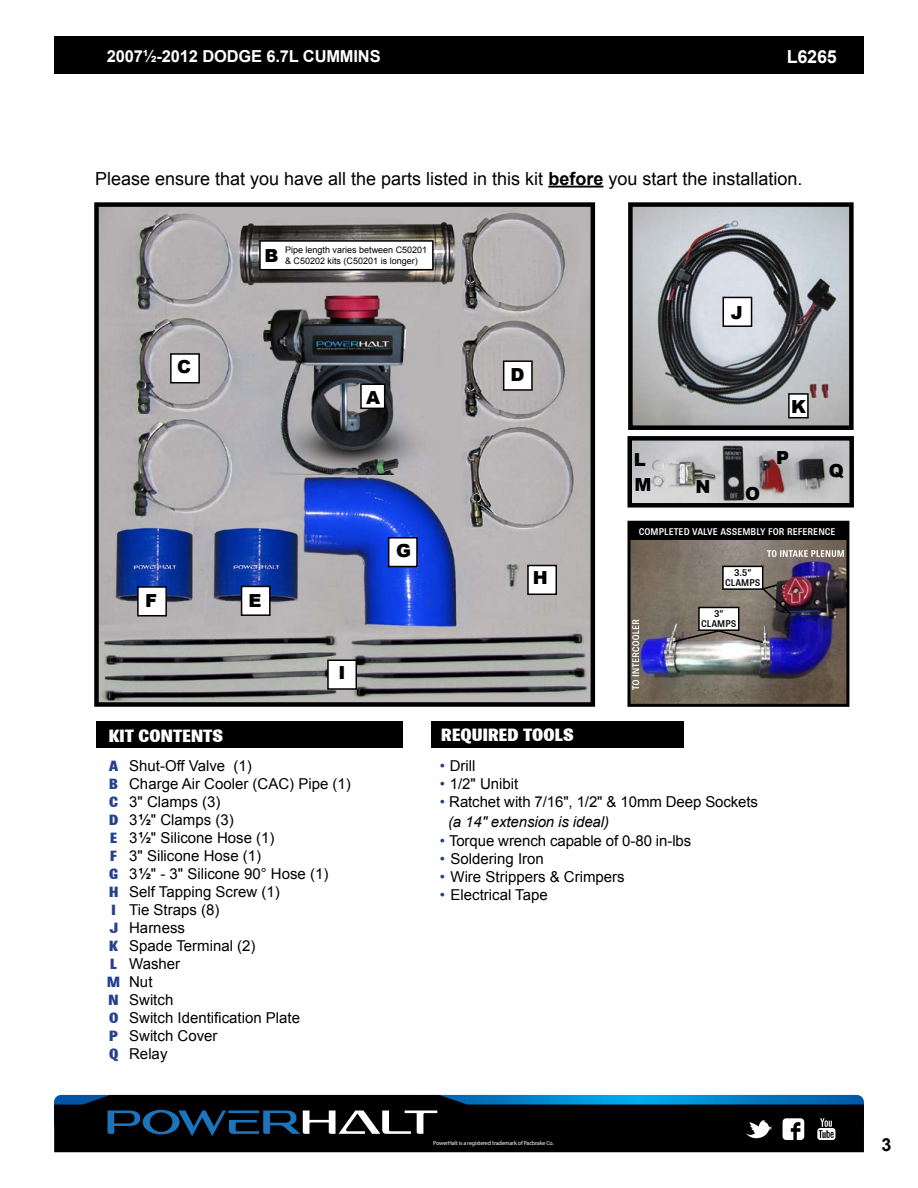
<style>
.page{position:relative;width:918px;height:1188px;background:#fff}
.page>*{position:absolute;margin:0;border:0;box-sizing:border-box;transform-origin:0 0}
.t1{font:18px "Arial";color:#000}
.t2{font:800 18px "Brown";letter-spacing:.01em;color:#fff}
.t3{font:900 18px/25.2px "Arial";color:#000}
.t4{font:700 18px "Arial";letter-spacing:-.01em;color:#fff}
.t5{font:700 18px "Arial";color:#000}
.t6{font:700 16.5px "Arial";letter-spacing:-.01em;color:#fff}
.t7{font:15px/18px "Arial";color:#000}
.t8{font:800 15px/18px "Brown";color:#25408f}
.t9{font:500 9.75px "Brown";color:#fff}
.t10{font:500 9.75px/9.8px "Brown";color:#000;text-align:center}
.t11{font:9px/10.5px "Arial";color:#000}
.t12{font:italic 300 6px "Brown";letter-spacing:-.025em;color:#fff}
.s1{font-weight:700}
.s2{color:#25408f}
.s3{font-style:italic}
</style>
<div class="page">
<div style="left:54px;top:1142px;width:810px;height:10px;background:#000"></div>
<div style="left:54px;top:36px;width:810px;height:38px;background:#000"></div>
<svg style="left:54px;top:1095px;width:810px;height:47px;background:#10222e"></svg>
<div style="left:431px;top:721px;width:252px;height:26px;background:#000"></div>
<div style="left:96px;top:722px;width:307px;height:26px;background:#000"></div>
<img style="left:99px;top:207px;width:491px;height:495px">
<div style="left:94px;top:202px;width:501px;height:505px;border:4px solid #000"></div>
<div style="left:389px;top:538px;width:28px;height:29px;background:#fff"></div>
<div style="left:388px;top:537px;width:30px;height:30px;border:2px solid #000"></div>
<div style="left:138px;top:587px;width:28px;height:29px;background:#fff"></div>
<div style="left:137px;top:586px;width:30px;height:30px;border:2px solid #000"></div>
<div style="left:242px;top:586px;width:28px;height:29px;background:#fff"></div>
<div style="left:241px;top:586px;width:30px;height:30px;border:2px solid #000"></div>
<div style="left:328px;top:660px;width:28px;height:29px;background:#fff"></div>
<div style="left:327px;top:659px;width:30px;height:31px;border:2px solid #000"></div>
<div style="left:528px;top:566px;width:28px;height:28px;background:#fff"></div>
<div style="left:527px;top:565px;width:30px;height:30px;border:2px solid #000"></div>
<div style="left:171px;top:354px;width:28px;height:29px;background:#fff"></div>
<div style="left:170px;top:353px;width:30px;height:30px;border:2px solid #000"></div>
<div style="left:504px;top:361px;width:28px;height:29px;background:#fff"></div>
<div style="left:503px;top:360px;width:30px;height:31px;border:2px solid #000"></div>
<div style="left:260px;top:241px;width:173px;height:29px;background:#fff"></div>
<div style="left:259px;top:240px;width:175px;height:30px;border:2px solid #000"></div>
<hr style="left:548px;top:186px;width:55px;height:2px;background:#000">
<img style="left:256px;top:291px;width:185px;height:184px">
<div style="left:361px;top:384px;width:24px;height:24px;background:#fff"></div>
<div style="left:360px;top:383px;width:25px;height:26px;border:2px solid #000"></div>
<img style="left:631px;top:540px;width:214px;height:163px">
<div style="left:627px;top:521px;width:222px;height:186px;border:3px solid #000"></div>
<div style="left:723px;top:566px;width:40px;height:23px;background:#fff"></div>
<div style="left:722px;top:566px;width:41px;height:24px;border:2px solid #000"></div>
<div style="left:699px;top:607px;width:40px;height:23px;background:#fff"></div>
<div style="left:698px;top:607px;width:41px;height:24px;border:2px solid #000"></div>
<svg style="left:632px;top:620px;width:7px;height:70px"></svg>
<div style="left:628px;top:523px;width:221px;height:17px;background:#000"></div>
<svg style="left:672px;top:631px;width:93px;height:13px"></svg>
<svg style="left:760px;top:583px;width:32px;height:33px"></svg>
<img style="left:632px;top:441px;width:217px;height:62px">
<div style="left:627px;top:436px;width:227px;height:72px;border:4px solid #000"></div>
<img style="left:633px;top:207px;width:216px;height:218px">
<div style="left:628px;top:202px;width:226px;height:228px;border:4px solid #000"></div>
<div style="left:723px;top:297px;width:29px;height:29px;background:#fff"></div>
<div style="left:723px;top:297px;width:29px;height:30px;border:2px solid #000"></div>
<div style="left:789px;top:394px;width:19px;height:24px;background:#fff"></div>
<div style="left:788px;top:393px;width:21px;height:25px;border:2px solid #000"></div>
<svg style="left:767px;top:550px;width:77px;height:7px"></svg>
<p class="t6" style="left:107px;top:45px;width:275px">2007½-2012 DODGE 6.7L CUMMINS</p>
<p class="t4" style="left:787px;top:44px;width:52px">L6265</p>
<p class="t1" style="left:95px;top:167px;width:709px">Please ensure that you have all the parts listed in this kit <span class="s1">before</span> you start the installation.</p>
<p class="t3" style="left:177px;top:354px;width:16px">C</p>
<p class="t11" style="left:285px;top:245px;width:144px">Pipe length varies between C50201 &amp; C50202 kits (C50201 is longer)</p>
<p class="t3" style="left:265px;top:242px;width:16px">B</p>
<p class="t3" style="left:366px;top:384px;width:16px">A</p>
<p class="t3" style="left:396px;top:538px;width:16px">G</p>
<p class="t3" style="left:145px;top:587px;width:14px">F</p>
<p class="t3" style="left:248px;top:587px;width:14px">E</p>
<p class="t3" style="left:339px;top:659px;width:9px">I</p>
<p class="t3" style="left:511px;top:361px;width:16px">D</p>
<p class="t3" style="left:533px;top:565px;width:16px">H</p>
<p class="t3" style="left:634px;top:446px;width:19px">L<br>M</p>
<p class="t3" style="left:731px;top:299px;width:14px">J</p>
<p class="t3" style="left:696px;top:474px;width:16px">N</p>
<p class="t3" style="left:745px;top:480px;width:16px">O</p>
<p class="t3" style="left:791px;top:393px;width:16px">K</p>
<p class="t3" style="left:776px;top:445px;width:14px">P</p>
<p class="t3" style="left:829px;top:457px;width:16px">Q</p>
<p class="t9" style="left:639px;top:526px;width:198px">COMPLETED VALVE ASSEMBLY FOR REFERENCE</p>
<p class="t10" style="left:725px;top:568px;width:37px">3.5”<br>CLAMPS</p>
<p class="t10" style="left:701px;top:609px;width:37px">3”<br>CLAMPS</p>
<p class="t2" style="left:109px;top:725px;width:115px">KIT CONTENTS</p>
<p class="t2" style="left:441px;top:725px;width:134px">REQUIRED TOOLS</p>
<p class="t8" style="left:107px;top:757px;width:14px">A<br>B<br>C<br>D<br>E<br>F<br>G<br>H<br>I<br>J<br>K<br>L<br>M<br>N<br>O<br>P<br>Q</p>
<p class="t7" style="left:129px;top:757px;width:223px">Shut-Off Valve (1)<br>Charge Air Cooler (CAC) Pipe (1)<br>3" Clamps (3)<br>3<span class="s1">½</span>" Clamps (3)<br>3<span class="s1">½</span>" Silicone Hose (1)<br>3" Silicone Hose (1)<br>3<span class="s1">½</span>" - 3" Silicone 90° Hose (1)<br>Self Tapping Screw (1)<br>Tie Straps (8)<br>Harness<br>Spade Terminal (2)<br>Washer<br>Nut<br>Switch<br>Switch Identification Plate<br>Switch Cover<br>Relay</p>
<p class="t7" style="left:440px;top:757px;width:37px"><span class="s2">•</span> Drill</p>
<p class="t7" style="left:440px;top:775px;width:80px"><span class="s2">•</span> 1/2" Unibit</p>
<p class="t7" style="left:448px;top:792px;width:312px;line-height:19.5px;text-indent:-8px"><span class="s2">•</span> Ratchet with 7/16", 1/2" &amp; 10mm Deep Sockets <span class="s3">(a 14" extension is ideal)</span></p>
<p class="t7" style="left:440px;top:832px;width:253px"><span class="s2">•</span> Torque wrench capable of 0-80 in-lbs</p>
<p class="t7" style="left:440px;top:850px;width:105px"><span class="s2">•</span> Soldering Iron</p>
<p class="t7" style="left:440px;top:868px;width:186px"><span class="s2">•</span> Wire Strippers &amp; Crimpers</p>
<p class="t7" style="left:440px;top:886px;width:109px"><span class="s2">•</span> Electrical Tape</p>
<p class="t12" style="left:433px;top:1139px;width:122px">PowerHalt is a registered trademark of Pacbrake Co.</p>
<p class="t5" style="left:881px;top:1133px;width:12px">3</p>
</div>
